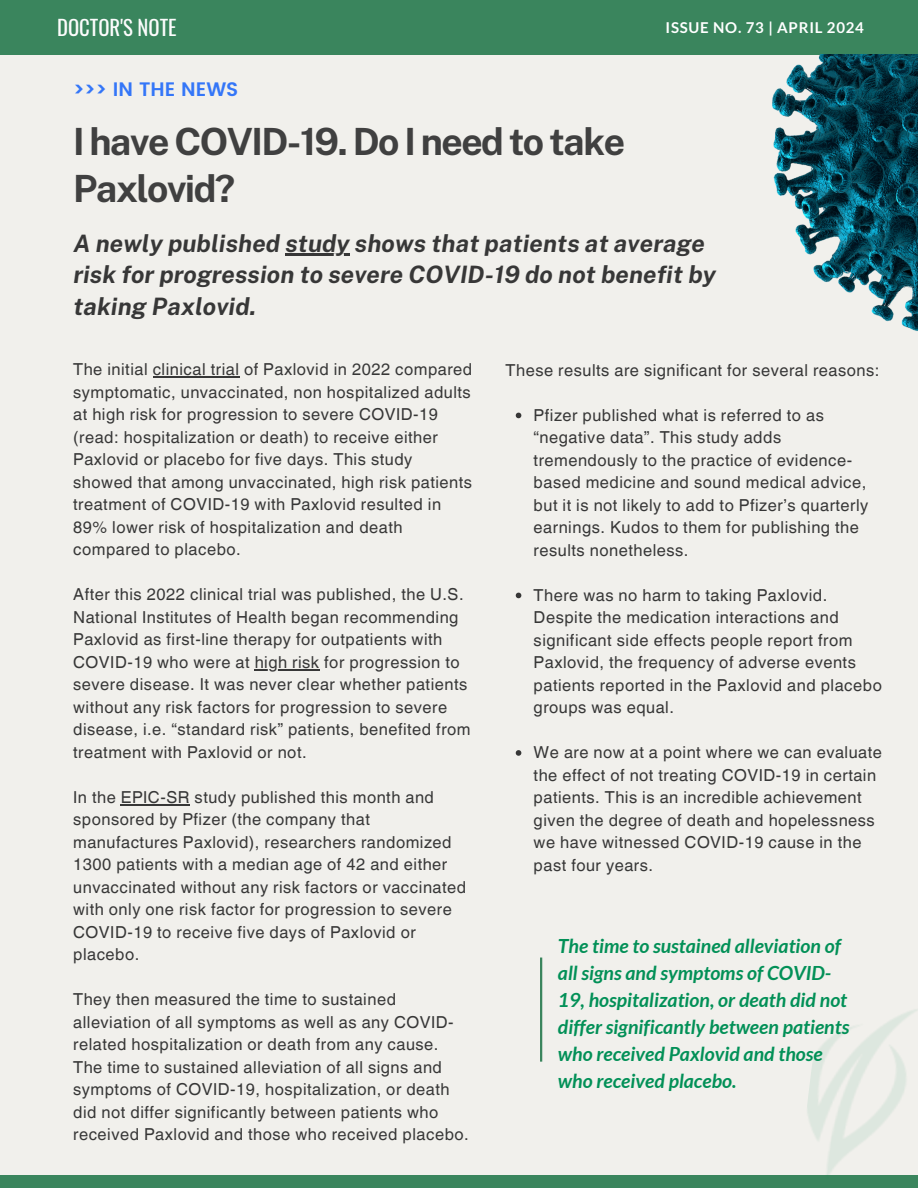
<style>
.page{position:relative;width:918px;height:1188px;background:#f1f0ec}
.page>*{position:absolute;margin:0;border:0;box-sizing:border-box;transform-origin:0 0}
.t1{font:700 37.5px/47.2px "Public Sans";letter-spacing:-.04em;color:#404040}
.t2{font:italic 700 24px/31.5px "Public Sans";letter-spacing:.005em;color:#373737}
.t3{font:20.7px "Oswald";color:#fcfcfc}
.t4{font:italic 700 19.5px/27px "Lato";color:#029057}
.t5{font:600 19.5px "Poppins";color:#3476f8}
.t6{font:16.5px/22.5px "Helvetica World";letter-spacing:.03em;color:#373737}
.t7{font:700 15px "Lato";letter-spacing:.05em;color:#fff}
</style>
<div class="page">
<div style="left:0;top:0;width:918px;height:54px;background:#3a855d"></div>
<div style="left:0;top:1175px;width:918px;height:13px;background:#3a855d"></div>
<hr style="left:540px;top:958px;width:2px;height:104px;background:#3a855d">
<img style="left:772px;top:55px;width:146px;height:276px">
<hr style="left:153px;top:377px;width:87px;height:1px;background:#373737">
<hr style="left:255px;top:669px;width:65px;height:1px;background:#373737">
<hr style="left:121px;top:804px;width:69px;height:1px;background:#373737">
<hr style="left:286px;top:254px;width:64px;height:2px;background:#373737">
<svg style="left:516px;top:413px;width:5px;height:5px"></svg>
<svg style="left:516px;top:593px;width:5px;height:5px"></svg>
<svg style="left:516px;top:750px;width:5px;height:6px"></svg>
<p class="t3" style="left:57px;top:12px;width:121px">DOCTOR'S NOTE</p>
<p class="t5" style="left:73px;top:78px;width:167px">&gt;&gt;&gt; IN THE NEWS</p>
<h1 class="t1" style="left:73px;top:117px;width:553px">I have COVID-19. Do I need to take<br>Paxlovid?</h1>
<p class="t7" style="left:666px;top:18px;width:200px">ISSUE NO. 73 | APRIL 2024</p>
<h2 class="t2" style="left:73px;top:227px;width:644px">A newly published study shows that patients at average risk for progression to severe COVID-19 do not benefit by taking Paxlovid.</h2>
<p class="t6" style="left:73px;top:358px;width:401px">The initial clinical trial of Paxlovid in 2022 compared symptomatic, unvaccinated, non hospitalized adults at high risk for progression to severe COVID-19 (read: hospitalization or death) to receive either Paxlovid or placebo for five days. This study showed that among unvaccinated, high risk patients treatment of COVID-19 with Paxlovid resulted in 89% lower risk of hospitalization and death compared to placebo.</p>
<p class="t6" style="left:73px;top:583px;width:399px">After this 2022 clinical trial was published, the U.S.<br>National Institutes of Health began recommending Paxlovid as first-line therapy for outpatients with COVID-19 who were at high risk for progression to severe disease. It was never clear whether patients without any risk factors for progression to severe disease, i.e. “standard risk” patients, benefited from treatment with Paxlovid or not.</p>
<p class="t6" style="left:73px;top:786px;width:395px">In the EPIC-SR study published this month and sponsored by Pfizer (the company that manufactures Paxlovid), researchers randomized 1300 patients with a median age of 42 and either unvaccinated without any risk factors or vaccinated with only one risk factor for progression to severe COVID-19 to receive five days of Paxlovid or placebo.</p>
<p class="t6" style="left:73px;top:988px;width:397px">They then measured the time to sustained alleviation of all symptoms as well as any COVID&shy;related hospitalization or death from any cause.<br>The time to sustained alleviation of all signs and symptoms of COVID-19, hospitalization, or death did not differ significantly between patients who received Paxlovid and those who received placebo.</p>
<p class="t6" style="left:506px;top:359px;width:375px">These results are significant for several reasons:</p>
<p class="t6" style="left:534px;top:404px;width:336px">Pfizer published what is referred to as “negative data”. This study adds tremendously to the practice of evidence&shy;based medicine and sound medical advice, but it is not likely to add to Pfizer’s quarterly earnings. Kudos to them for publishing the results nonetheless.</p>
<p class="t6" style="left:534px;top:584px;width:350px">There was no harm to taking Paxlovid.<br>Despite the medication interactions and significant side effects people report from Paxlovid, the frequency of adverse events patients reported in the Paxlovid and placebo groups was equal.</p>
<p class="t6" style="left:534px;top:741px;width:350px">We are now at a point where we can evaluate the effect of not treating COVID-19 in certain patients. This is an incredible achievement given the degree of death and hopelessness we have witnessed COVID-19 cause in the past four years.</p>
<p class="t4" style="left:558px;top:932px;width:293px">The time to sustained alleviation of all signs and symptoms of COVID-19, hospitalization, or death did not differ significantly between patients who received Paxlovid and those who received placebo.</p>
</div>
